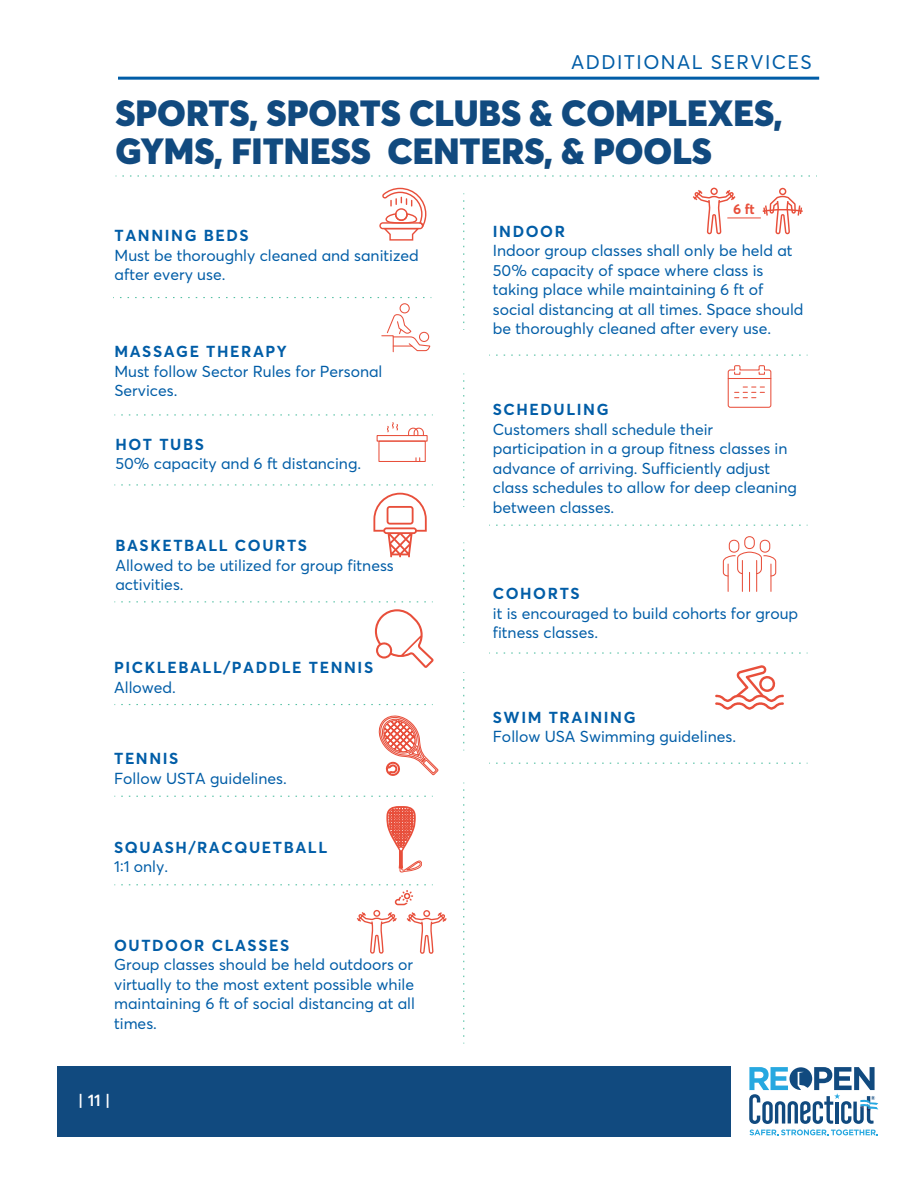
<style>
.page{position:relative;width:918px;height:1188px;background:#fff}
.page>*{position:absolute;margin:0;border:0;box-sizing:border-box;transform-origin:0 0}
.t1{font:900 36px/37.8px "Averta PE";color:#114a7f}
.t2{font:19.5px "Averta PE";letter-spacing:.075em;color:#015da7}
.t3{font:600 16.5px "Averta PE";color:#fff}
.t4{font:15.75px/19.5px "Averta PE";color:#015da7}
.t5{font:700 15.75px "Averta PE";letter-spacing:.1em;color:#015da7}
.t6{font:700 14.1px "Averta PE";color:#e84f3b}
</style>
<div class="page">
<div style="left:57px;top:1067px;width:673px;height:70px;background:#114a7f"></div>
<svg style="left:750px;top:1130px;width:128px;height:5px"></svg>
<svg style="left:749px;top:1067px;width:129px;height:57px"></svg>
<svg style="left:120px;top:297px;width:312px;height:1px"></svg>
<svg style="left:496px;top:355px;width:312px;height:1px"></svg>
<svg style="left:496px;top:525px;width:312px;height:1px"></svg>
<svg style="left:496px;top:652px;width:312px;height:2px"></svg>
<svg style="left:496px;top:763px;width:312px;height:1px"></svg>
<svg style="left:463px;top:193px;width:1px;height:130px"></svg>
<svg style="left:463px;top:374px;width:1px;height:126px"></svg>
<svg style="left:463px;top:542px;width:1px;height:94px"></svg>
<svg style="left:463px;top:672px;width:1px;height:71px"></svg>
<svg style="left:463px;top:783px;width:1px;height:254px"></svg>
<svg style="left:121px;top:414px;width:312px;height:1px"></svg>
<svg style="left:121px;top:484px;width:312px;height:1px"></svg>
<svg style="left:121px;top:601px;width:312px;height:1px"></svg>
<svg style="left:121px;top:704px;width:312px;height:1px"></svg>
<svg style="left:121px;top:796px;width:312px;height:1px"></svg>
<hr style="left:118px;top:77px;width:701px;height:3px;background:#015da7">
<svg style="left:116px;top:175px;width:701px;height:2px"></svg>
<svg style="left:379px;top:188px;width:47px;height:53px"></svg>
<div style="left:400px;top:303px;width:10px;height:10px;border:1px solid #e84f3b;border-radius:50%"></div>
<svg style="left:381px;top:313px;width:50px;height:40px"></svg>
<div style="left:377px;top:435px;width:51px;height:7px;border:1px solid #e84f3b"></div>
<div style="left:378px;top:441px;width:48px;height:21px;border:1px solid #e84f3b"></div>
<svg style="left:408px;top:427px;width:16px;height:10px"></svg>
<svg style="left:387px;top:422px;width:11px;height:11px"></svg>
<svg style="left:373px;top:493px;width:54px;height:64px"></svg>
<svg style="left:378px;top:715px;width:61px;height:61px"></svg>
<svg style="left:375px;top:609px;width:59px;height:59px"></svg>
<svg style="left:386px;top:806px;width:36px;height:66px"></svg>
<svg style="left:121px;top:884px;width:326px;height:70px"></svg>
<svg style="left:763px;top:188px;width:40px;height:46px"></svg>
<svg style="left:693px;top:188px;width:43px;height:46px"></svg>
<hr style="left:727px;top:218px;width:34px;height:1px;background:#e84f3b">
<svg style="left:727px;top:365px;width:45px;height:43px"></svg>
<div style="left:744px;top:536px;width:11px;height:13px;border:1px solid #e84f3b;border-radius:5px"></div>
<div style="left:760px;top:540px;width:10px;height:13px;border:1px solid #e84f3b;border-radius:5px"></div>
<svg style="left:722px;top:551px;width:55px;height:40px"></svg>
<div style="left:729px;top:540px;width:10px;height:13px;border:1px solid #e84f3b;border-radius:5px"></div>
<svg style="left:715px;top:665px;width:69px;height:45px"></svg>
<p class="t2" style="left:571px;top:49px;width:242px">ADDITIONAL SERVICES</p>
<h1 class="t1" style="left:115px;top:92px;width:669px">SPORTS, SPORTS CLUBS &amp; COMPLEXES,<br>GYMS, FITNESS CENTERS, &amp; POOLS</h1>
<p class="t6" style="left:733px;top:199px;width:23px">6 ft</p>
<p class="t5" style="left:115px;top:224px;width:135px">TANNING BEDS</p>
<p class="t4" style="left:115px;top:245px;width:306px">Must be thoroughly cleaned and sanitized after every use.</p>
<p class="t5" style="left:114px;top:341px;width:174px">MASSAGE THERAPY</p>
<p class="t4" style="left:114px;top:361px;width:270px">Must follow Sector Rules for Personal<br>Services.</p>
<p class="t5" style="left:115px;top:433px;width:90px">HOT TUBS</p>
<p class="t4" style="left:115px;top:454px;width:247px">50% capacity and 6 ft distancing.</p>
<p class="t5" style="left:115px;top:535px;width:193px">BASKETBALL COURTS</p>
<p class="t4" style="left:115px;top:555px;width:280px">Allowed to be utilized for group fitness activities.</p>
<p class="t5" style="left:114px;top:657px;width:261px">PICKLEBALL/PADDLE TENNIS</p>
<p class="t4" style="left:114px;top:677px;width:63px">Allowed.</p>
<p class="t5" style="left:114px;top:748px;width:66px">TENNIS</p>
<p class="t4" style="left:114px;top:768px;width:174px">Follow USTA guidelines.</p>
<p class="t5" style="left:114px;top:836px;width:215px">SQUASH/RACQUETBALL</p>
<p class="t4" style="left:114px;top:856px;width:55px">1∶1 only.</p>
<p class="t5" style="left:114px;top:934px;width:177px">OUTDOOR CLASSES</p>
<p class="t4" style="left:114px;top:954px;width:302px;text-align:justify">Group classes should be held outdoors or virtually to the most extent possible while maintaining 6 ft of social distancing at all times.</p>
<p class="t3" style="left:78px;top:1089px;width:34px">| 11 |</p>
<p class="t5" style="left:493px;top:220px;width:74px">INDOOR</p>
<p class="t4" style="left:493px;top:240px;width:312px">Indoor group classes shall only be held at 50% capacity of space where class is taking place while maintaining 6 ft of social distancing at all times. Space should be thoroughly cleaned after every use.</p>
<p class="t5" style="left:493px;top:398px;width:117px">SCHEDULING</p>
<p class="t4" style="left:493px;top:419px;width:306px">Customers shall schedule their participation in a group fitness classes in advance of arriving. Sufficiently adjust class schedules to allow for deep cleaning between classes.</p>
<p class="t5" style="left:493px;top:583px;width:88px">COHORTS</p>
<p class="t4" style="left:493px;top:603px;width:307px">it is encouraged to build cohorts for group fitness classes.</p>
<p class="t5" style="left:493px;top:706px;width:144px">SWIM TRAINING</p>
<p class="t4" style="left:493px;top:726px;width:245px">Follow USA Swimming guidelines.</p>
</div>
